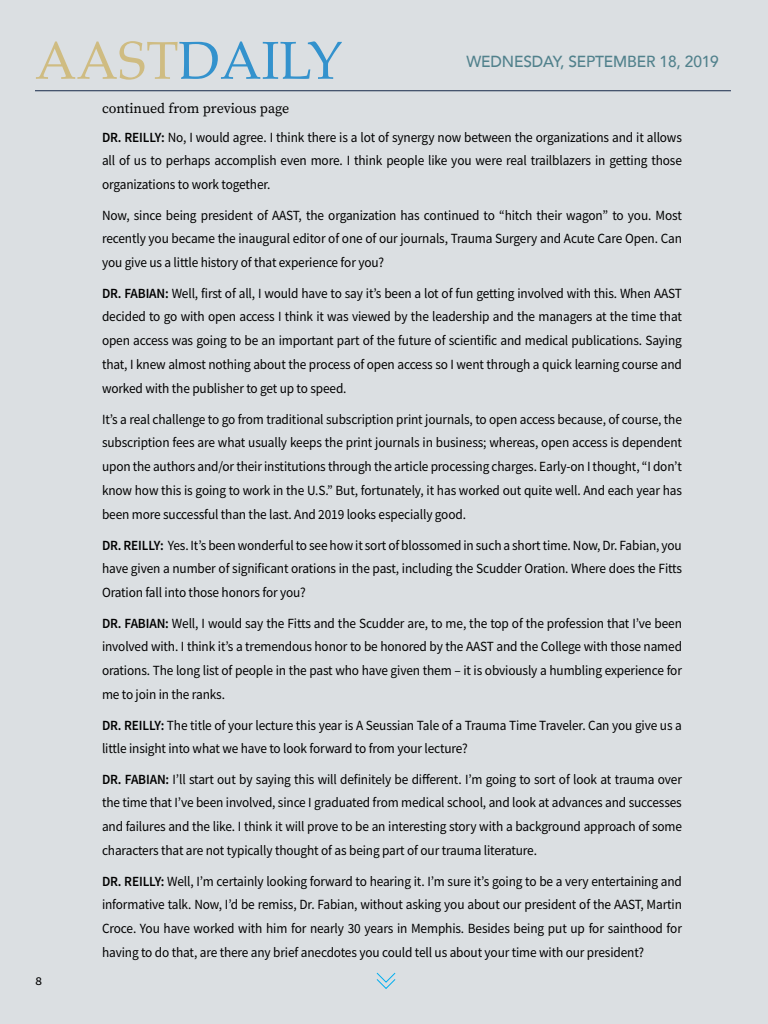
<style>
.page{position:relative;width:768px;height:1024px;background:#dbdfe2}
.page>*{position:absolute;margin:0;border:0;box-sizing:border-box;transform-origin:0 0}
.t1{font:53.4px "Palatino";color:#3392cd}
.t2{font:500 16px "Avenir";letter-spacing:-.01em;color:#51818c}
.t3{font:14px/24px "Source Sans Pro";letter-spacing:-.01em;color:#000;text-align:justify;scale:.95 1}
.t4{font:14px "Source Serif Pro";color:#000}
.t5{font:500 12px "Source Code Pro";color:#000}
.s1{color:#cfbc82}
.s2{font-weight:600}
</style>
<div class="page">
<hr style="left:35px;top:90px;width:696px;height:1px;background:#162849">
<svg style="left:376px;top:972px;width:20px;height:17px"></svg>
<h1 class="t1" style="left:35px;top:16px;width:309px"><span class="s1">AAST</span>DAILY</h1>
<p class="t4" style="left:102px;top:99px;width:189px">continued from previous page</p>
<p class="t2" style="left:466px;top:47px;width:254px">WEDNESDAY, SEPTEMBER 18, 2019</p>
<p class="t5" style="left:35px;top:972px;width:9px">8</p>
<p class="t3" style="left:102px;top:125px;width:612px"><span class="s2">DR. REILLY:</span> No, I would agree. I think there is a lot of synergy now between the organizations and it allows all of us to perhaps accomplish even more. I think people like you were real trailblazers in getting those organizations to work together.</p>
<p class="t3" style="left:102px;top:203px;width:612px">Now, since being president of AAST, the organization has continued to “hitch their wagon” to you. Most recently you became the inaugural editor of one of our journals, Trauma Surgery and Acute Care Open. Can you give us a little history of that experience for you?</p>
<p class="t3" style="left:102px;top:281px;width:612px"><span class="s2">DR. FABIAN:</span> Well, first of all, I would have to say it’s been a lot of fun getting involved with this. When AAST decided to go with open access I think it was viewed by the leadership and the managers at the time that open access was going to be an important part of the future of scientific and medical publications. Saying that, I knew almost nothing about the process of open access so I went through a quick learning course and worked with the publisher to get up to speed.</p>
<p class="t3" style="left:102px;top:407px;width:612px">It’s a real challenge to go from traditional subscription print journals, to open access because, of course, the subscription fees are what usually keeps the print journals in business; whereas, open access is dependent upon the authors and/or their institutions through the article processing charges. Early-on I thought, “I don’t know how this is going to work in the U.S.” But, fortunately, it has worked out quite well. And each year has been more successful than the last. And 2019 looks especially good.</p>
<p class="t3" style="left:102px;top:533px;width:612px"><span class="s2">DR. REILLY:</span> Yes. It’s been wonderful to see how it sort of blossomed in such a short time. Now, Dr. Fabian, you have given a number of significant orations in the past, including the Scudder Oration. Where does the Fitts Oration fall into those honors for you?</p>
<p class="t3" style="left:102px;top:611px;width:612px"><span class="s2">DR. FABIAN:</span> Well, I would say the Fitts and the Scudder are, to me, the top of the profession that I’ve been involved with. I think it’s a tremendous honor to be honored by the AAST and the College with those named orations. The long list of people in the past who have given them – it is obviously a humbling experience for me to join in the ranks.</p>
<p class="t3" style="left:102px;top:713px;width:612px"><span class="s2">DR. REILLY:</span> The title of your lecture this year is A Seussian Tale of a Trauma Time Traveler. Can you give us a little insight into what we have to look forward to from your lecture?</p>
<p class="t3" style="left:102px;top:767px;width:612px"><span class="s2">DR. FABIAN:</span> I’ll start out by saying this will definitely be different. I’m going to sort of look at trauma over the time that I’ve been involved, since I graduated from medical school, and look at advances and successes and failures and the like. I think it will prove to be an interesting story with a background approach of some characters that are not typically thought of as being part of our trauma literature.</p>
<p class="t3" style="left:102px;top:869px;width:612px"><span class="s2">DR. REILLY:</span> Well, I’m certainly looking forward to hearing it. I’m sure it’s going to be a very entertaining and informative talk. Now, I’d be remiss, Dr. Fabian, without asking you about our president of the AAST, Martin Croce. You have worked with him for nearly 30 years in Memphis. Besides being put up for sainthood for having to do that, are there any brief anecdotes you could tell us about your time with our president?</p>
</div>
